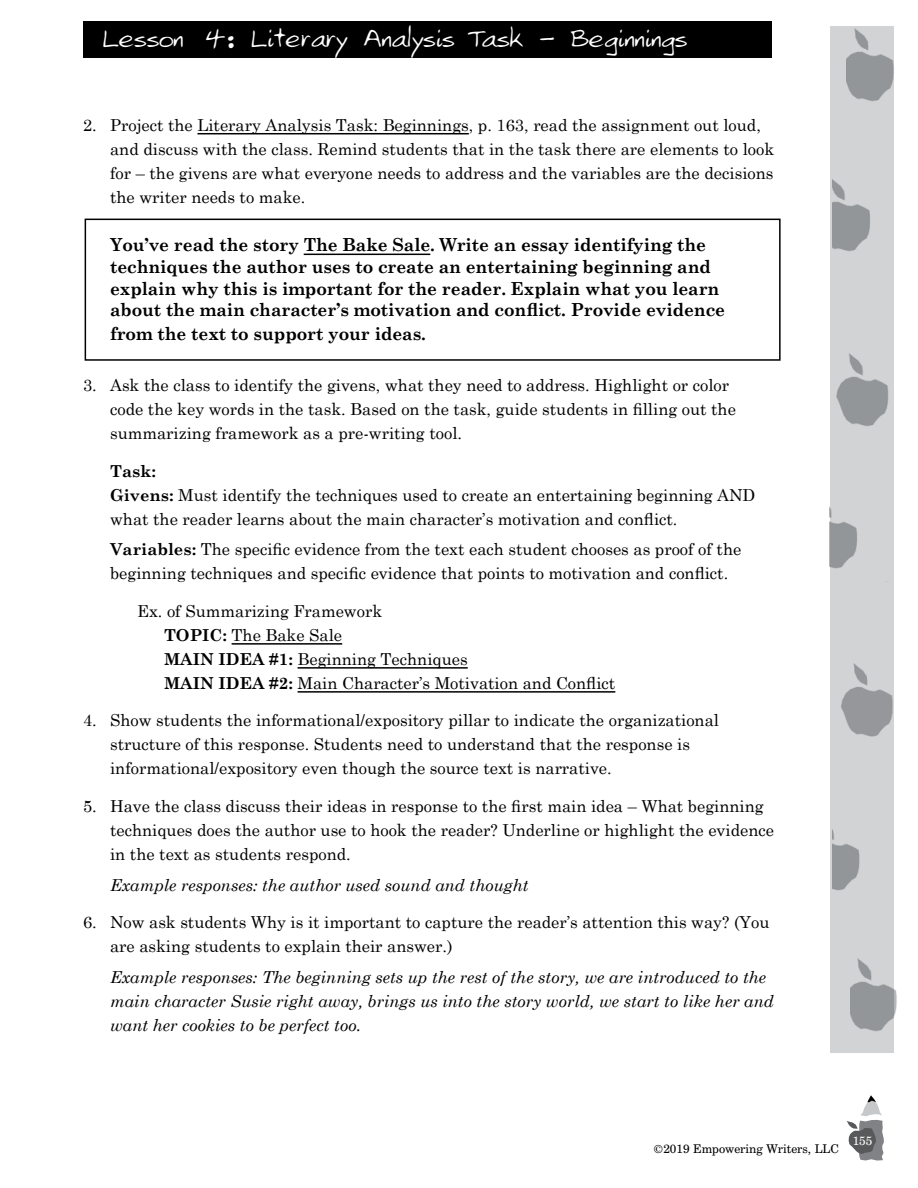
<style>
.page{position:relative;width:918px;height:1188px;background:#fff}
.page>*{position:absolute;margin:0;border:0;box-sizing:border-box;transform-origin:0 0}
.t1{font:25.5px "Larkins Hand";color:#fff}
.t2{font:700 18px/21.6px "Century Schoolbook";letter-spacing:-.005em;color:#000;scale:.96 1}
.t3{font:16.5px/24px "Century Schoolbook";color:#000}
.t4{font:italic 16.5px/24px "Century Schoolbook";color:#000}
.t5{font:12px "Century Schoolbook BT";color:#000}
.t6{font:12px "Century Schoolbook BT";color:#fff}
.s1{font-weight:700}
</style>
<div class="page">
<svg style="left:847px;top:1095px;width:37px;height:66px"></svg>
<div style="left:83px;top:22px;width:689px;height:36px;background:#000"></div>
<div style="left:831px;top:26px;width:63px;height:1027px;background:#d1d3d4"></div>
<img style="left:841px;top:663px;width:52px;height:74px">
<img style="left:832px;top:179px;width:38px;height:73px">
<img style="left:830px;top:340px;width:59px;height:98px">
<img style="left:847px;top:28px;width:47px;height:74px">
<img style="left:850px;top:958px;width:47px;height:74px">
<img style="left:832px;top:829px;width:28px;height:62px">
<img style="left:829px;top:482px;width:28px;height:99px">
<hr style="left:197px;top:133px;width:272px;height:1px;background:#000">
<hr style="left:304px;top:254px;width:126px;height:1px;background:#000">
<hr style="left:232px;top:643px;width:110px;height:2px;background:#000">
<hr style="left:298px;top:667px;width:170px;height:2px;background:#000">
<hr style="left:298px;top:691px;width:317px;height:2px;background:#000">
<div style="left:85px;top:219px;width:696px;height:142px;border:2px solid #000"></div>
<p class="t1" style="left:101px;top:24px;width:588px">Lesson 4: Literary Analysis Task - Beginnings</p>
<p class="t3" style="left:110px;top:112px;width:666px;text-indent:-27px">2. Project the Literary Analysis Task: Beginnings, p. 163, read the assignment out loud, and discuss with the class. Remind students that in the task there are elements to look for – the givens are what everyone needs to address and the variables are the decisions the writer needs to make.</p>
<p class="t2" style="left:110px;top:234px;width:642px">You’ve read the story The Bake Sale. Write an essay identifying the techniques the author uses to create an entertaining beginning and explain why this is important for the reader. Explain what you learn about the main character’s motivation and conflict. Provide evidence</p>
<p class="t2" style="left:110px;top:323px;width:331px">from the text to support your ideas.</p>
<p class="t3" style="left:110px;top:373px;width:627px;text-indent:-27px">3. Ask the class to identify the givens, what they need to address. Highlight or color code the key words in the task. Based on the task, guide students in filling out the summarizing framework as a pre-writing tool.</p>
<p class="t3" style="left:110px;top:458px;width:647px"><span class="s1">Task:<br>Givens:</span> Must identify the techniques used to create an entertaining beginning AND what the reader learns about the main character’s motivation and conflict.</p>
<p class="t3" style="left:110px;top:537px;width:633px"><span class="s1">Variables:</span> The specific evidence from the text each student chooses as proof of the beginning techniques and specific evidence that points to motivation and conflict.</p>
<p class="t3" style="left:164px;top:599px;width:453px;text-indent:-27px">Ex. of Summarizing Framework<br><span class="s1">TOPIC:</span> The Bake Sale<br><span class="s1">MAIN IDEA #1:</span> Beginning Techniques<br><span class="s1">MAIN IDEA #2:</span> Main Character’s Motivation and Conflict</p>
<p class="t3" style="left:110px;top:708px;width:611px;text-indent:-27px">4. Show students the informational/expository pillar to indicate the organizational structure of this response. Students need to understand that the response is informational/expository even though the source text is narrative.</p>
<p class="t3" style="left:110px;top:794px;width:665px;text-indent:-27px">5. Have the class discuss their ideas in response to the first main idea – What beginning techniques does the author use to hook the reader? Underline or highlight the evidence in the text as students respond.</p>
<p class="t4" style="left:110px;top:873px;width:420px">Example responses: the author used sound and thought</p>
<p class="t3" style="left:110px;top:910px;width:661px;text-indent:-27px">6. Now ask students Why is it important to capture the reader’s attention this way? (You are asking students to explain their answer.)</p>
<p class="t4" style="left:110px;top:965px;width:665px">Example responses: The beginning sets up the rest of the story, we are introduced to the main character Susie right away, brings us into the story world, we start to like her and want her cookies to be perfect too.</p>
<p class="t5" style="left:654px;top:1141px;width:187px">©2019 Empowering Writers, LLC</p>
<p class="t6" style="left:853px;top:1133px;width:21px">155</p>
</div>
